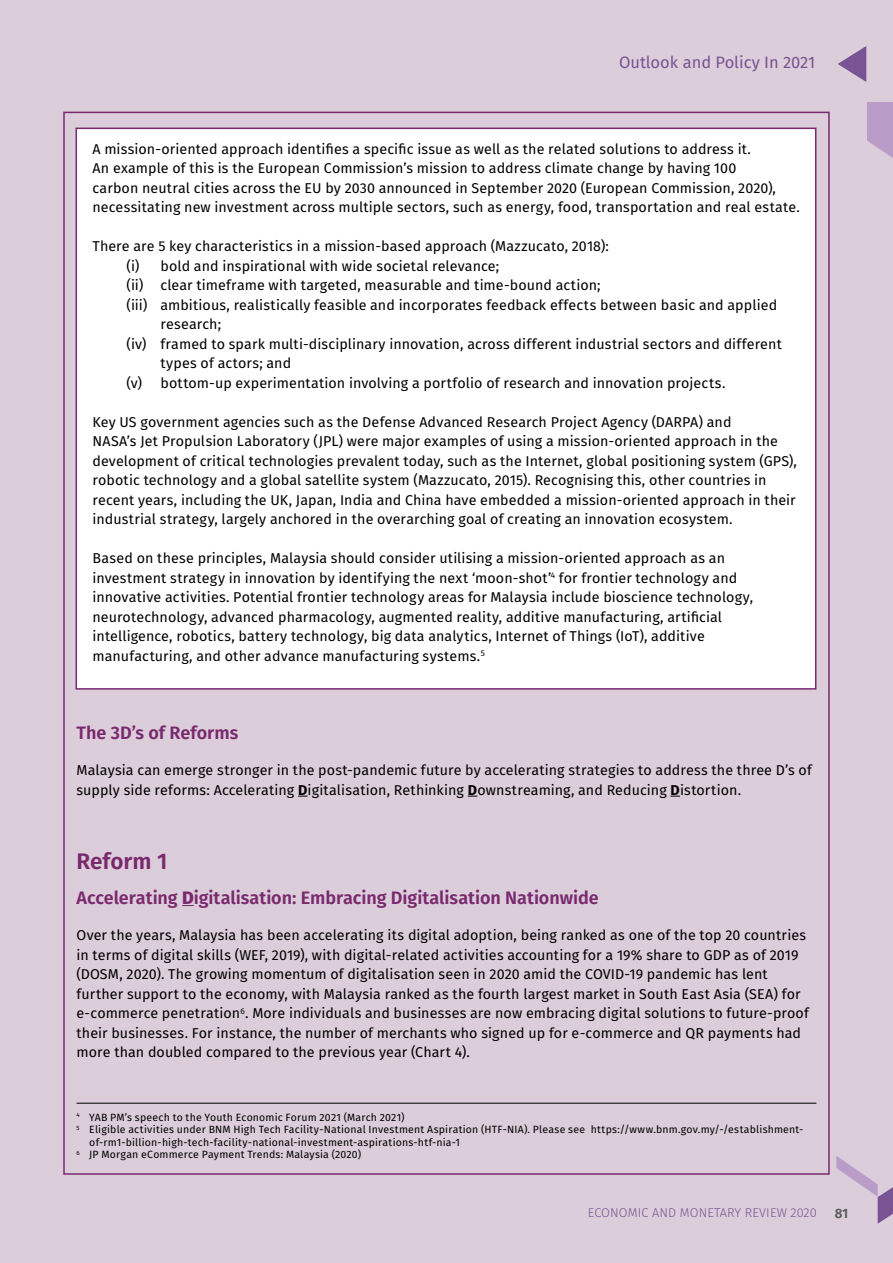
<style>
.page{position:relative;width:893px;height:1263px;background:#dbcdd9}
.page>*{position:absolute;margin:0;border:0;box-sizing:border-box;transform-origin:0 0}
.t1{font:600 22.5px "Fira Sans";letter-spacing:-.005em;color:#7a296f}
.t2{font:600 18px "Fira Sans";letter-spacing:-.005em;color:#7a296f}
.t3{font:16.5px "Fira Sans";color:#785494}
.t4{font:14.25px/19.5px "Fira Sans";letter-spacing:.005em;color:#000}
.t5{font:600 13.5px "Fira Sans";color:#58595b}
.t6{font:300 12.75px "Fira Sans";letter-spacing:.01em;color:#785494}
.t7{font:10.5px "Fira Sans";letter-spacing:.02em;color:#000}
.s1{font-weight:700}
.s2{font-weight:800}
</style>
<div class="page">
<svg style="left:838px;top:46px;width:28px;height:36px"></svg>
<svg style="left:867px;top:102px;width:26px;height:56px"></svg>
<svg style="left:836px;top:1156px;width:57px;height:68px"></svg>
<div style="left:76px;top:128px;width:740px;height:562px;background:#fff;border:2px solid #7a296f"></div>
<hr style="left:77px;top:1103px;width:739px;height:1px;background:#000">
<svg style="left:182px;top:905px;width:12px;height:1px"></svg>
<p class="t3" style="left:619px;top:50px;width:198px">Outlook and Policy In 2021</p>
<p class="t4" style="left:92px;top:139px;width:709px">A mission-oriented approach identifies a specific issue as well as the related solutions to address it.<br>An example of this is the European Commission’s mission to address climate change by having 100<br>carbon neutral cities across the EU by 2030 announced in September 2020 (European Commission, 2020), necessitating new investment across multiple sectors, such as energy, food, transportation and real estate.</p>
<p class="t4" style="left:92px;top:236px;width:518px">There are 5 key characteristics in a mission-based approach (Mazzucato, 2018):</p>
<p class="t4" style="left:126px;top:256px;width:374px">(i) bold and inspirational with wide societal relevance;</p>
<p class="t4" style="left:126px;top:275px;width:476px">(ii) clear timeframe with targeted, measurable and time-bound action;</p>
<p class="t4" style="left:126px;top:295px;width:652px">(iii) ambitious, realistically feasible and incorporates feedback effects between basic and applied</p>
<p class="t4" style="left:161px;top:314px;width:62px">research;</p>
<p class="t4" style="left:126px;top:333px;width:657px">(iv) framed to spark multi-disciplinary innovation, across different industrial sectors and different</p>
<p class="t4" style="left:161px;top:353px;width:132px">types of actors; and</p>
<p class="t4" style="left:126px;top:372px;width:600px">(v) bottom-up experimentation involving a portfolio of research and innovation projects.</p>
<p class="t4" style="left:92px;top:411px;width:706px">Key US government agencies such as the Defense Advanced Research Project Agency (DARPA) and<br>NASA’s Jet Propulsion Laboratory (JPL) were major examples of using a mission-oriented approach in the development of critical technologies prevalent today, such as the Internet, global positioning system (GPS), robotic technology and a global satellite system (Mazzucato, 2015). Recognising this, other countries in recent years, including the UK, Japan, India and China have embedded a mission-oriented approach in their industrial strategy, largely anchored in the overarching goal of creating an innovation ecosystem.</p>
<p class="t4" style="left:92px;top:548px;width:662px">Based on these principles, Malaysia should consider utilising a mission-oriented approach as an investment strategy in innovation by identifying the next ‘moon-shot’<sup>4</sup> for frontier technology and innovative activities. Potential frontier technology areas for Malaysia include bioscience technology, neurotechnology, advanced pharmacology, augmented reality, additive manufacturing, artificial intelligence, robotics, battery technology, big data analytics, Internet of Things (IoT), additive manufacturing, and other advance manufacturing systems.<sup>5</sup></p>
<p class="t2" style="left:77px;top:718px;width:163px">The 3D’s of Reforms</p>
<p class="t4" style="left:77px;top:760px;width:737px">Malaysia can emerge stronger in the post-pandemic future by accelerating strategies to address the three D’s of supply side reforms: Accelerating <span class="s1">D</span>igitalisation, Rethinking <span class="s1">D</span>ownstreaming, and Reducing <span class="s1">D</span>istortion.</p>
<h1 class="t1" style="left:77px;top:843px;width:92px">Reform 1</h1>
<p class="t2" style="left:77px;top:883px;width:524px">Accelerating <span class="s2">D</span>igitalisation: Embracing Digitalisation Nationwide</p>
<p class="t4" style="left:77px;top:925px;width:734px">Over the years, Malaysia has been accelerating its digital adoption, being ranked as one of the top 20 countries in terms of digital skills (WEF, 2019), with digital-related activities accounting for a 19% share to GDP as of 2019 (DOSM, 2020). The growing momentum of digitalisation seen in 2020 amid the COVID-19 pandemic has lent further support to the economy, with Malaysia ranked as the fourth largest market in South East Asia (SEA) for e-commerce penetration<sup>6</sup>. More individuals and businesses are now embracing digital solutions to future-proof their businesses. For instance, the number of merchants who signed up for e-commerce and QR payments had more than doubled compared to the previous year (Chart 4).</p>
<p class="t7" style="left:77px;top:1109px;width:329px"><sup>4</sup> YAB PM’s speech to the Youth Economic Forum 2021 (March 2021)</p>
<p class="t7" style="left:77px;top:1121px;width:728px"><sup>5</sup> Eligible activities under BNM High Tech Facility-National Investment Aspiration (HTF-NIA). Please see https://www.bnm.gov.my/-/establishment-</p>
<p class="t7" style="left:89px;top:1134px;width:372px">of-rm1-billion-high-tech-facility-national-investment-aspirations-htf-nia-1</p>
<p class="t7" style="left:77px;top:1147px;width:286px"><sup>6</sup> JP Morgan eCommerce Payment Trends: Malaysia (2020)</p>
<p class="t6" style="left:588px;top:1203px;width:230px">ECONOMIC AND MONETARY REVIEW 2020</p>
<p class="t5" style="left:835px;top:1202px;width:15px">81</p>
</div>
